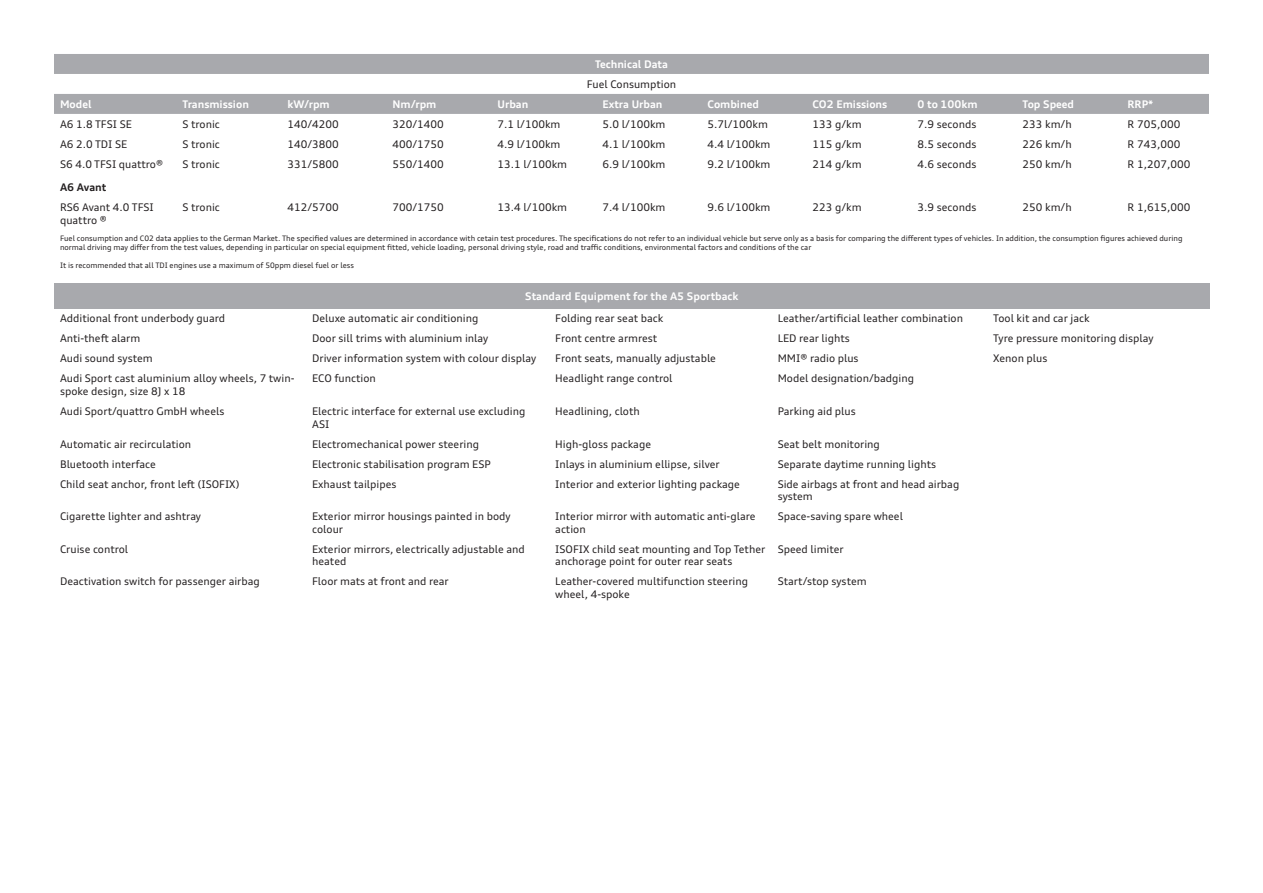
<style>
.page{position:relative;width:1263px;height:893px;background:#fff}
.page>*{position:absolute;margin:0;border:0;box-sizing:border-box;transform-origin:0 0}
.t1{font:10.5px/12.6px "Audi Type";color:#231f20}
.t2{font:700 10.5px "Audi Type";color:#fff}
.t3{font:700 10.5px "Audi Type";color:#231f20}
.t4{font:7.5px/9px "Audi Type";color:#231f20}
</style>
<div class="page">
<svg style="left:54px;top:54px;width:1155px;height:60px;fill:#a8a9ad"></svg>
<div style="left:54px;top:283px;width:1156px;height:25px;background:#a8a9ad"></div>
<p class="t2" style="left:595px;top:58px;width:74px">Technical Data</p>
<p class="t1" style="left:587px;top:78px;width:91px">Fuel Consumption</p>
<p class="t2" style="left:60px;top:98px;width:33px">Model</p>
<p class="t2" style="left:182px;top:98px;width:68px">Transmission</p>
<p class="t2" style="left:287px;top:98px;width:44px">kW/rpm</p>
<p class="t2" style="left:392px;top:98px;width:45px">Nm/rpm</p>
<p class="t2" style="left:497px;top:98px;width:32px">Urban</p>
<p class="t2" style="left:602px;top:98px;width:61px">Extra Urban</p>
<p class="t2" style="left:707px;top:98px;width:53px">Combined</p>
<p class="t2" style="left:812px;top:98px;width:76px">CO2 Emissions</p>
<p class="t2" style="left:917px;top:98px;width:62px">0 to 100km</p>
<p class="t2" style="left:1022px;top:98px;width:53px">Top Speed</p>
<p class="t2" style="left:1127px;top:98px;width:27px">RRP*</p>
<p class="t1" style="left:60px;top:118px;width:73px">A6 1.8 TFSI SE</p>
<p class="t1" style="left:182px;top:118px;width:39px">S tronic</p>
<p class="t1" style="left:287px;top:118px;width:53px">140/4200</p>
<p class="t1" style="left:392px;top:118px;width:53px">320/1400</p>
<p class="t1" style="left:497px;top:118px;width:64px">7.1 l/100km</p>
<p class="t1" style="left:602px;top:118px;width:64px">5.0 l/100km</p>
<p class="t1" style="left:707px;top:118px;width:62px">5.7l/100km</p>
<p class="t1" style="left:812px;top:118px;width:51px">133 g/km</p>
<p class="t1" style="left:917px;top:118px;width:60px">7.9 seconds</p>
<p class="t1" style="left:1022px;top:118px;width:51px">233 km/h</p>
<p class="t1" style="left:1127px;top:118px;width:54px">R 705,000</p>
<p class="t1" style="left:60px;top:138px;width:69px">A6 2.0 TDI SE</p>
<p class="t1" style="left:182px;top:138px;width:39px">S tronic</p>
<p class="t1" style="left:287px;top:138px;width:53px">140/3800</p>
<p class="t1" style="left:392px;top:138px;width:53px">400/1750</p>
<p class="t1" style="left:497px;top:138px;width:64px">4.9 l/100km</p>
<p class="t1" style="left:602px;top:138px;width:64px">4.1 l/100km</p>
<p class="t1" style="left:707px;top:138px;width:64px">4.4 l/100km</p>
<p class="t1" style="left:812px;top:138px;width:51px">115 g/km</p>
<p class="t1" style="left:917px;top:138px;width:60px">8.5 seconds</p>
<p class="t1" style="left:1022px;top:138px;width:51px">226 km/h</p>
<p class="t1" style="left:1127px;top:138px;width:54px">R 743,000</p>
<p class="t1" style="left:60px;top:158px;width:105px">S6 4.0 TFSI quattro®</p>
<p class="t1" style="left:182px;top:158px;width:39px">S tronic</p>
<p class="t1" style="left:287px;top:158px;width:53px">331/5800</p>
<p class="t1" style="left:392px;top:158px;width:53px">550/1400</p>
<p class="t1" style="left:497px;top:158px;width:71px">13.1 l/100km</p>
<p class="t1" style="left:602px;top:158px;width:64px">6.9 l/100km</p>
<p class="t1" style="left:707px;top:158px;width:64px">9.2 l/100km</p>
<p class="t1" style="left:812px;top:158px;width:51px">214 g/km</p>
<p class="t1" style="left:917px;top:158px;width:60px">4.6 seconds</p>
<p class="t1" style="left:1022px;top:158px;width:51px">250 km/h</p>
<p class="t1" style="left:1127px;top:158px;width:64px">R 1,207,000</p>
<p class="t3" style="left:60px;top:181px;width:48px">A6 Avant</p>
<p class="t1" style="left:60px;top:201px;width:95px">RS6 Avant 4.0 TFSI quattro ®</p>
<p class="t1" style="left:182px;top:201px;width:39px">S tronic</p>
<p class="t1" style="left:287px;top:201px;width:53px">412/5700</p>
<p class="t1" style="left:392px;top:201px;width:53px">700/1750</p>
<p class="t1" style="left:497px;top:201px;width:71px">13.4 l/100km</p>
<p class="t1" style="left:602px;top:201px;width:64px">7.4 l/100km</p>
<p class="t1" style="left:707px;top:201px;width:64px">9.6 l/100km</p>
<p class="t1" style="left:812px;top:201px;width:51px">223 g/km</p>
<p class="t1" style="left:917px;top:201px;width:60px">3.9 seconds</p>
<p class="t1" style="left:1022px;top:201px;width:51px">250 km/h</p>
<p class="t1" style="left:1127px;top:201px;width:64px">R 1,615,000</p>
<p class="t4" style="left:60px;top:234px;width:1124px">Fuel consumption and C02 data applies to the German Market. The specified values are determined in accordance with cetain test procedures. The specifications do not refer to an individual vehicle but serve only as a basis for comparing the different types of vehicles. In addition, the consumption figures achieved during normal driving may differ from the test values, depending in particular on special equipment fitted, vehicle loading, personal driving style, road and traffic conditions, environmental factors and conditions of the car</p>
<p class="t4" style="left:60px;top:261px;width:295px">It is recommended that all TDI engines use a maximum of 50ppm diesel fuel or less</p>
<p class="t2" style="left:525px;top:290px;width:215px">Standard Equipment for the A5 Sportback</p>
<p class="t1" style="left:60px;top:312px;width:167px">Additional front underbody guard</p>
<p class="t1" style="left:312px;top:312px;width:168px">Deluxe automatic air conditioning</p>
<p class="t1" style="left:555px;top:312px;width:110px">Folding rear seat back</p>
<p class="t1" style="left:778px;top:312px;width:187px">Leather/artificial leather combination</p>
<p class="t1" style="left:993px;top:312px;width:98px">Tool kit and car jack</p>
<p class="t1" style="left:60px;top:332px;width:82px">Anti-theft alarm</p>
<p class="t1" style="left:312px;top:332px;width:178px">Door sill trims with aluminium inlay</p>
<p class="t1" style="left:555px;top:332px;width:104px">Front centre armrest</p>
<p class="t1" style="left:778px;top:332px;width:74px">LED rear lights</p>
<p class="t1" style="left:993px;top:332px;width:162px">Tyre pressure monitoring display</p>
<p class="t1" style="left:60px;top:352px;width:94px">Audi sound system</p>
<p class="t1" style="left:312px;top:352px;width:225px">Driver information system with colour display</p>
<p class="t1" style="left:555px;top:352px;width:162px">Front seats, manually adjustable</p>
<p class="t1" style="left:778px;top:352px;width:82px">MMI® radio plus</p>
<p class="t1" style="left:993px;top:352px;width:56px">Xenon plus</p>
<p class="t1" style="left:60px;top:372px;width:236px">Audi Sport cast aluminium alloy wheels, 7 twin&shy;spoke design, size 8J x 18</p>
<p class="t1" style="left:312px;top:372px;width:65px">ECO function</p>
<p class="t1" style="left:555px;top:372px;width:119px">Headlight range control</p>
<p class="t1" style="left:778px;top:372px;width:138px">Model designation/badging</p>
<p class="t1" style="left:60px;top:405px;width:166px">Audi Sport/quattro GmbH wheels</p>
<p class="t1" style="left:312px;top:405px;width:215px">Electric interface for external use excluding<br>ASI</p>
<p class="t1" style="left:555px;top:405px;width:86px">Headlining, cloth</p>
<p class="t1" style="left:778px;top:405px;width:80px">Parking aid plus</p>
<p class="t1" style="left:60px;top:437px;width:133px">Automatic air recirculation</p>
<p class="t1" style="left:312px;top:437px;width:168px">Electromechanical power steering</p>
<p class="t1" style="left:555px;top:437px;width:97px">High-gloss package</p>
<p class="t1" style="left:778px;top:437px;width:104px">Seat belt monitoring</p>
<p class="t1" style="left:60px;top:457px;width:97px">Bluetooth interface</p>
<p class="t1" style="left:312px;top:457px;width:180px">Electronic stabilisation program ESP</p>
<p class="t1" style="left:555px;top:457px;width:166px">Inlays in aluminium ellipse, silver</p>
<p class="t1" style="left:778px;top:457px;width:160px">Separate daytime running lights</p>
<p class="t1" style="left:60px;top:477px;width:181px">Child seat anchor, front left (ISOFIX)</p>
<p class="t1" style="left:312px;top:477px;width:86px">Exhaust tailpipes</p>
<p class="t1" style="left:555px;top:477px;width:186px">Interior and exterior lighting package</p>
<p class="t1" style="left:778px;top:477px;width:183px">Side airbags at front and head airbag system</p>
<p class="t1" style="left:60px;top:510px;width:143px">Cigarette lighter and ashtray</p>
<p class="t1" style="left:312px;top:510px;width:200px">Exterior mirror housings painted in body colour</p>
<p class="t1" style="left:555px;top:510px;width:202px">Interior mirror with automatic anti-glare action</p>
<p class="t1" style="left:778px;top:510px;width:127px">Space-saving spare wheel</p>
<p class="t1" style="left:60px;top:542px;width:70px">Cruise control</p>
<p class="t1" style="left:312px;top:542px;width:214px">Exterior mirrors, electrically adjustable and heated</p>
<p class="t1" style="left:555px;top:542px;width:211px">ISOFIX child seat mounting and Top Tether anchorage point for outer rear seats</p>
<p class="t1" style="left:778px;top:542px;width:68px">Speed limiter</p>
<p class="t1" style="left:60px;top:575px;width:201px">Deactivation switch for passenger airbag</p>
<p class="t1" style="left:312px;top:575px;width:138px">Floor mats at front and rear</p>
<p class="t1" style="left:555px;top:575px;width:194px">Leather-covered multifunction steering wheel, 4-spoke</p>
<p class="t1" style="left:778px;top:575px;width:90px">Start/stop system</p>
</div>
